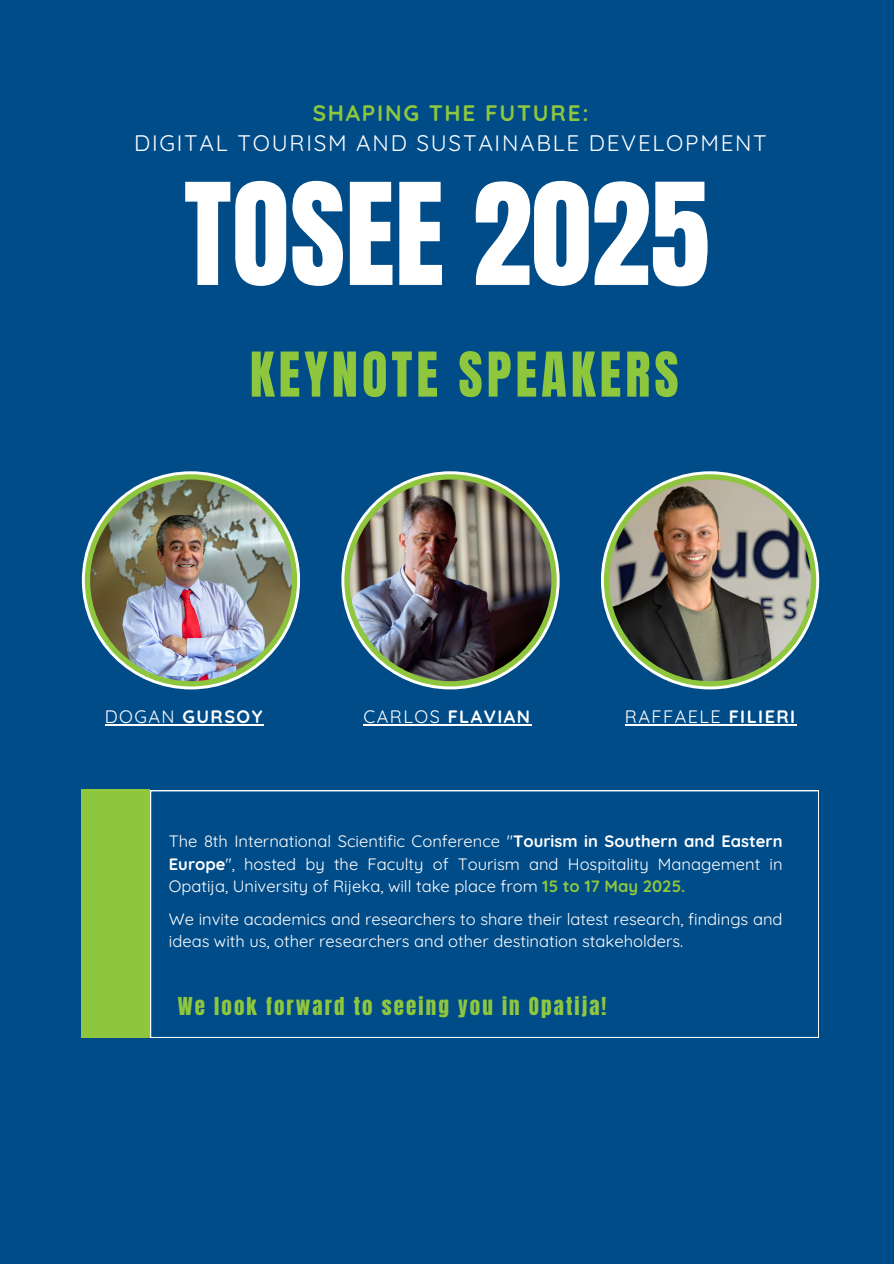
<style>
.page{position:relative;width:894px;height:1264px;background:#fff}
.page>*{position:absolute;margin:0;border:0;box-sizing:border-box;transform-origin:0 0}
.t1{font:120px "Anton";color:#fff}
.t2{font:52.5px "Anton";letter-spacing:.075em;color:#8ec63e}
.t3{font:22.5px/30.3px "Quicksand";letter-spacing:.075em;color:#fff;text-align:center}
.t4{font:21px "Anton";letter-spacing:.1em;color:#8ec63e}
.t5{font:700 18px "Quicksand";letter-spacing:.08em;color:#fff}
.t6{font:18px "Quicksand";letter-spacing:.08em;color:#fff}
.t7{font:16.5px/22.5px "Quicksand";color:#fff;text-align:justify}
.s1{font-weight:700;color:#8ec63e}
.s2{font-weight:400}
.s3{font-weight:700}
</style>
<div class="page">
<div style="left:0;top:0;width:893px;height:1263px;background:#004c89"></div>
<svg style="left:600px;top:471px;width:219px;height:218px;background:#dbe7e6"></svg>
<svg style="left:603px;top:474px;width:213px;height:212px;background:#94c64c"></svg>
<img style="left:609px;top:479px;width:201px;height:202px;border-radius:50%">
<svg style="left:341px;top:471px;width:218px;height:218px;background:#e3ede5"></svg>
<div style="left:344px;top:474px;width:212px;height:212px;background:#8ec63e;border-radius:50%"></div>
<img style="left:349px;top:479px;width:202px;height:202px;border-radius:50%">
<svg style="left:82px;top:471px;width:218px;height:218px;background:#ebf2ec"></svg>
<div style="left:85px;top:474px;width:212px;height:212px;background:#8ec63e;border-radius:50%"></div>
<img style="left:90px;top:479px;width:202px;height:202px;border-radius:50%">
<hr style="left:105px;top:724px;width:77px;height:1px;background:#fff">
<hr style="left:182px;top:724px;width:82px;height:1px;background:#fff">
<hr style="left:363px;top:724px;width:84px;height:1px;background:#fff">
<hr style="left:447px;top:724px;width:84px;height:1px;background:#fff">
<hr style="left:624px;top:724px;width:104px;height:1px;background:#fff">
<hr style="left:728px;top:724px;width:68px;height:1px;background:#fff">
<svg style="left:150px;top:790px;width:668px;height:247px"></svg>
<div style="left:82px;top:789px;width:68px;height:248px;background:#8ec63e"></div>
<p class="t3" style="left:134px;top:97px;width:634px"><span class="s1">SHAPING THE FUTURE:<br></span>DIGITAL TOURISM AND SUSTAINABLE DEVELOPMENT</p>
<h5 class="t1" style="left:184px;top:148px;width:527px">TOSEE 2025</h5>
<h5 class="t2" style="left:250px;top:337px;width:430px">KEYNOTE SPEAKERS</h5>
<p class="t5" style="left:105px;top:704px;width:159px"><span class="s2">DOGAN</span> GURSOY</p>
<h5 class="t5" style="left:363px;top:705px;width:168px"><span class="s2">CARLOS</span> FLAVIAN</h5>
<p class="t6" style="left:624px;top:705px;width:172px">RAFFAELE <span class="s3">FILIERI</span></p>
<p class="t7" style="left:169px;top:829px;width:615px">The 8th International Scientific Conference "<span class="s3">Tourism in Southern and Eastern Europe</span>", hosted by the Faculty of Tourism and Hospitality Management in Opatija, University of Rijeka, will take place from <span class="s1">15 to 17 May 2025.</span></p>
<p class="t7" style="left:169px;top:907px;width:615px">We invite academics and researchers to share their latest research, findings and ideas with us, other researchers and other destination stakeholders.</p>
<h4 class="t4" style="left:178px;top:990px;width:430px">We look forward to seeing you in Opatija!</h4>
</div>
